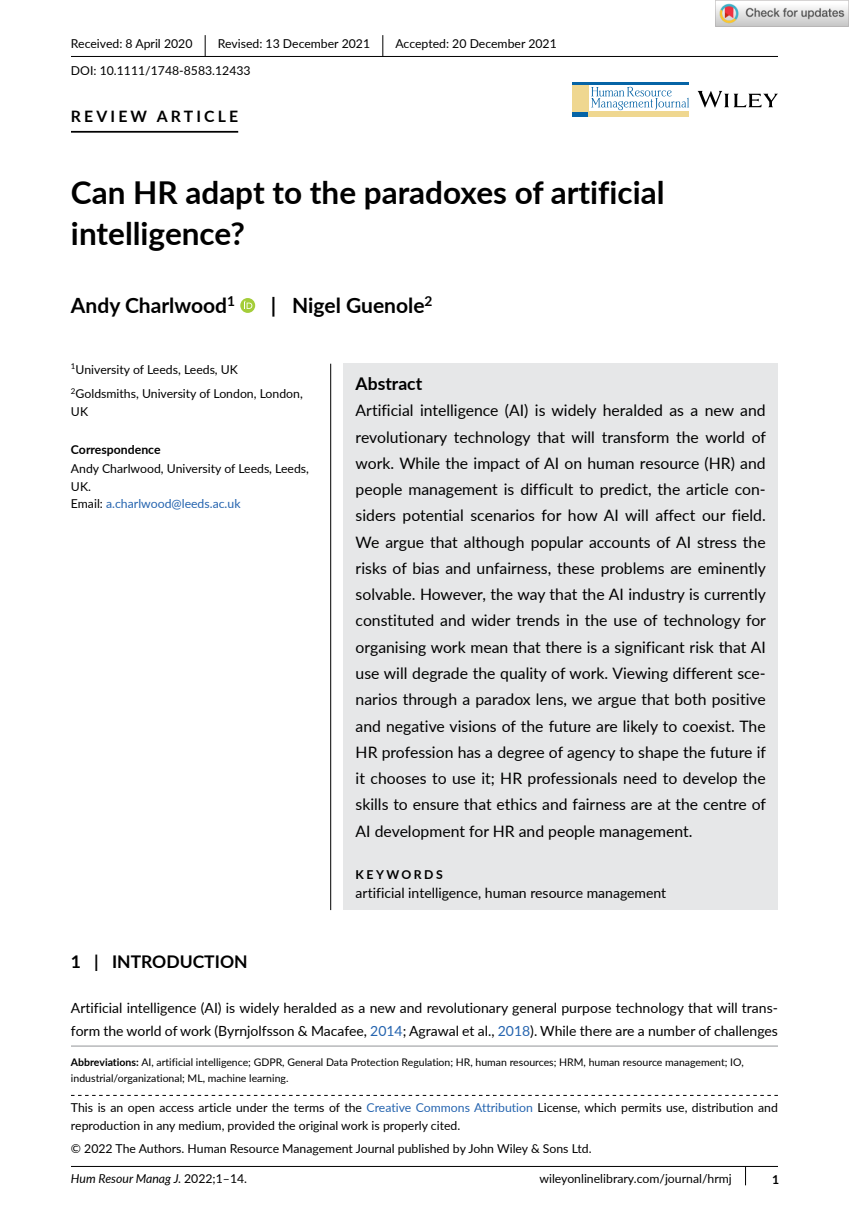
<style>
.page{position:relative;width:849px;height:1221px;background:#fff}
.page>*{position:absolute;margin:0;border:0;box-sizing:border-box;transform-origin:0 0}
.t1{font:700 31.5px/40.2px "Lato";color:#000}
.t2{font:700 21px "Lato";color:#000}
.t3{font:700 17.5px "Lato";color:#000}
.t4{font:15.75px/26.2px "Lato";color:#000;text-align:justify}
.t5{font:700 15.75px "Lato";letter-spacing:.2em;color:#000}
.t6{font:14px/22.8px "Lato";color:#000}
.t7{font:12.25px/17.5px "Lato";color:#000}
.t8{font:italic 12.25px "Lato";color:#000}
.t9{font:700 12.25px "Lato";color:#000}
.t10{font:700 12.25px "Lato";letter-spacing:.2em;color:#000}
.t11{font:10.5px/15.8px "Lato";color:#000}
.s1{color:#2564af}
.s2{font-weight:700}
.s3{font-style:normal}
</style>
<div class="page">
<div style="left:343px;top:363px;width:434px;height:547px;background:#e6e7e8"></div>
<hr style="left:71px;top:56px;width:706px;height:1px;background:#000">
<hr style="left:71px;top:131px;width:167px;height:2px;background:#000">
<div style="left:240px;top:298px;width:15px;height:15px;background:#a4cd39;border-radius:50%"></div>
<svg style="left:244px;top:301px;width:8px;height:8px"></svg>
<svg style="left:205px;top:35px;width:1px;height:21px"></svg>
<svg style="left:382px;top:35px;width:1px;height:21px"></svg>
<hr style="left:71px;top:1045px;width:706px;height:1px;background:#939598">
<hr style="left:71px;top:1165px;width:706px;height:1px;background:#000">
<svg style="left:71px;top:1094px;width:706px;height:1px"></svg>
<svg style="left:588px;top:85px;width:100px;height:27px"></svg>
<svg style="left:591px;top:87px;width:97px;height:23px"></svg>
<hr style="left:572px;top:82px;width:116px;height:3px;background:#0664a6">
<div style="left:572px;top:112px;width:16px;height:5px;background:#0664a6"></div>
<div style="left:588px;top:112px;width:100px;height:5px;background:#efd790"></div>
<div style="left:572px;top:85px;width:16px;height:27px;background:#efd790"></div>
<svg style="left:697px;top:91px;width:80px;height:17px"></svg>
<hr style="left:330px;top:363px;width:1px;height:547px;background:#000">
<img style="left:715px;top:0;width:133px;height:26px">
<p class="t7" style="left:71px;top:35px;width:123px">Received: 8 April 2020</p>
<p class="t7" style="left:218px;top:35px;width:154px">Revised: 13 December 2021</p>
<p class="t7" style="left:395px;top:35px;width:163px">Accepted: 20 December 2021</p>
<p class="t7" style="left:71px;top:61px;width:181px">DOI: 10.1111/1748-8583.12433</p>
<p class="t5" style="left:71px;top:105px;width:169px">REVIEW ARTICLE</p>
<h1 class="t1" style="left:71px;top:171px;width:595px">Can HR adapt to the paradoxes of artificial intelligence?</h1>
<h2 class="t2" style="left:71px;top:290px;width:166px">Andy Charlwood<sup>1</sup></h2>
<h2 class="t2" style="left:271px;top:290px;width:163px">| Nigel Guenole<sup>2</sup></h2>
<p class="t7" style="left:71px;top:356px;width:233px;line-height:24.5px"><sup>1</sup>University of Leeds, Leeds, UK<br><sup>2</sup>Goldsmiths, University of London, London,</p>
<p class="t7" style="left:71px;top:402px;width:19px">UK</p>
<p class="t9" style="left:71px;top:440px;width:91px">Correspondence</p>
<p class="t7" style="left:71px;top:459px;width:239px">Andy Charlwood, University of Leeds, Leeds,<br>UK.<br>Email: <span class="s1">a.charlwood@leeds.ac.uk</span></p>
<p class="t3" style="left:355px;top:371px;width:68px">Abstract</p>
<p class="t4" style="left:355px;top:397px;width:412px">Artificial intelligence (AI) is widely heralded as a new and revolutionary technology that will transform the world of work. While the impact of AI on human resource (HR) and people management is difficult to predict, the article con&shy;siders potential scenarios for how AI will affect our field.<br>We argue that although popular accounts of AI stress the risks of bias and unfairness, these problems are eminently solvable. However, the way that the AI industry is currently constituted and wider trends in the use of technology for organising work mean that there is a significant risk that AI use will degrade the quality of work. Viewing different sce&shy;narios through a paradox lens, we argue that both positive and negative visions of the future are likely to coexist. The HR profession has a degree of agency to shape the future if it chooses to use it; HR professionals need to develop the skills to ensure that ethics and fairness are at the centre of AI development for HR and people management.</p>
<p class="t10" style="left:355px;top:865px;width:89px">KEYWORDS</p>
<p class="t6" style="left:355px;top:880px;width:312px">artificial intelligence, human resource management</p>
<p class="t3" style="left:71px;top:948px;width:178px">1 | INTRODUCTION</p>
<p class="t6" style="left:71px;top:996px;width:708px">Artificial intelligence (AI) is widely heralded as a new and revolutionary general purpose technology that will trans&shy;form the world of work (Byrnjolfsson &amp; Macafee, <span class="s1">2014</span>; Agrawal et al., <span class="s1">2018</span>). While there are a number of challenges</p>
<p class="t11" style="left:71px;top:1053px;width:674px"><span class="s2">Abbreviations:</span> AI, artificial intelligence; GDPR, General Data Protection Regulation; HR, human resources; HRM, human resource management; IO, industrial/organizational; ML, machine learning.</p>
<p class="t7" style="left:71px;top:1098px;width:708px">This is an open access article under the terms of the <span class="s1">Creative Commons Attribution</span> License, which permits use, distribution and reproduction in any medium, provided the original work is properly cited.</p>
<p class="t7" style="left:71px;top:1138px;width:522px">© 2022 The Authors. Human Resource Management Journal published by John Wiley &amp; Sons Ltd.</p>
<p class="t8" style="left:71px;top:1170px;width:178px">Hum Resour Manag J. <span class="s3">2022;1–14.</span></p>
<p class="t7" style="left:539px;top:1169px;width:194px">wileyonlinelibrary.com/journal/hrmj</p>
<p class="t9" style="left:771px;top:1169px;width:9px">1</p>
</div>
